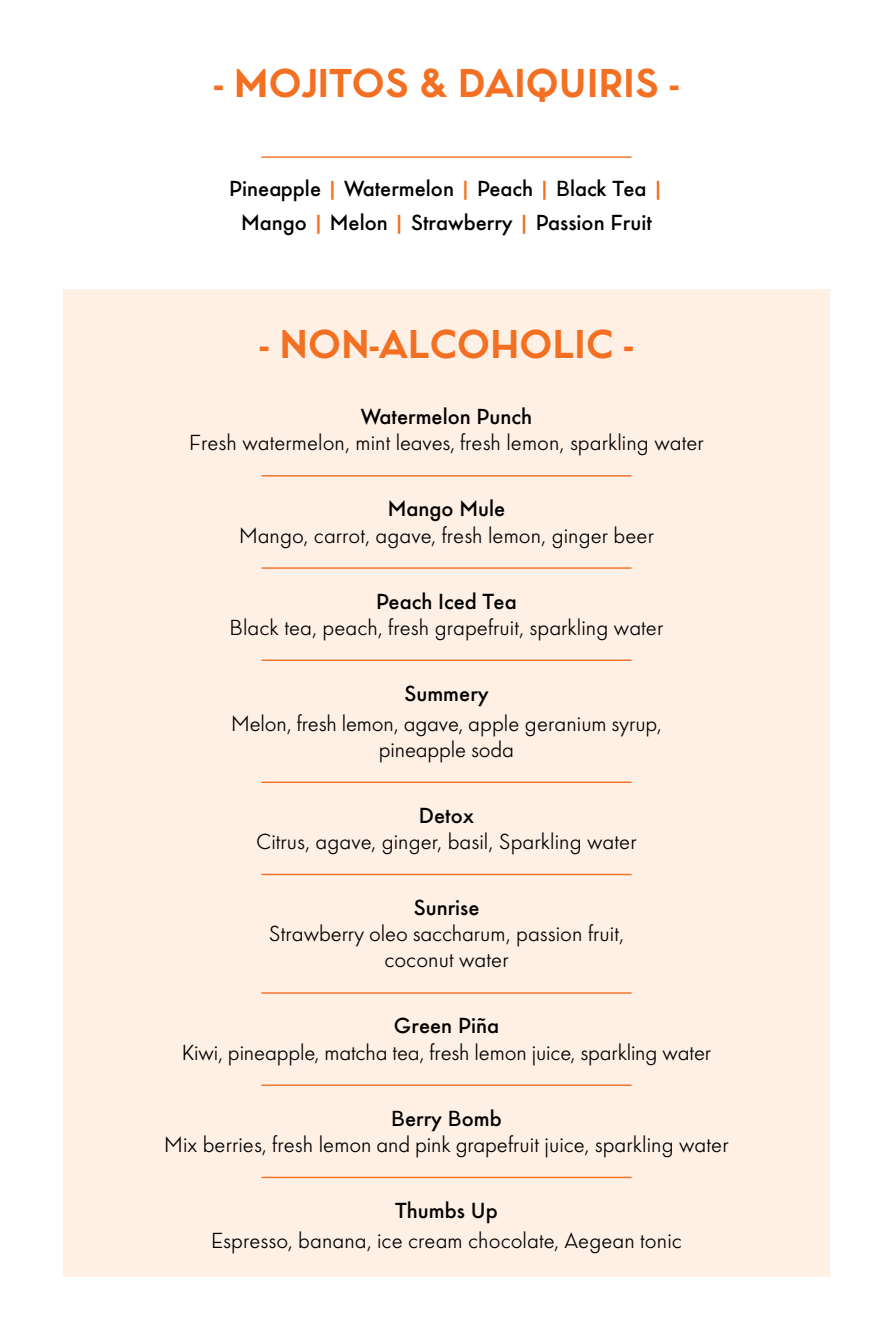
<style>
.page{position:relative;width:893px;height:1340px;background:#fff}
.page>*{position:absolute;margin:0;border:0;box-sizing:border-box;transform-origin:0 0}
.t1{font:600 42px "HGF";color:#f36f21}
.t2{font:300 22.75px/26.2px "HGF";color:#000;text-align:center}
.t3{font:500 22.75px/34.5px "HGF";color:#000;text-align:center}
.s1{color:#f36f21}
</style>
<div class="page">
<div style="left:63px;top:289px;width:767px;height:987px;background:#fff0e5"></div>
<hr style="left:261px;top:156px;width:370px;height:2px;background:#f36f21">
<hr style="left:261px;top:475px;width:370px;height:1px;background:#f36f21">
<hr style="left:261px;top:567px;width:370px;height:1px;background:#f36f21">
<hr style="left:261px;top:659px;width:370px;height:2px;background:#f36f21">
<hr style="left:261px;top:781px;width:370px;height:2px;background:#f36f21">
<hr style="left:261px;top:873px;width:370px;height:2px;background:#f36f21">
<hr style="left:261px;top:992px;width:370px;height:1px;background:#f36f21">
<hr style="left:261px;top:1084px;width:370px;height:1px;background:#f36f21">
<hr style="left:261px;top:1176px;width:370px;height:2px;background:#f36f21">
<h1 class="t1" style="left:214px;top:59px;width:466px">- MOJITOS &amp; DAIQUIRIS -</h1>
<p class="t3" style="left:229px;top:171px;width:436px">Pineapple <span class="s1">|</span> Watermelon <span class="s1">|</span> Peach <span class="s1">|</span> Black Tea <span class="s1">|<br></span>Mango <span class="s1">|</span> Melon <span class="s1">|</span> Strawberry <span class="s1">|</span> Passion Fruit</p>
<h1 class="t1" style="left:260px;top:320px;width:375px">- NON-ALCOHOLIC -</h1>
<p class="t3" style="left:361px;top:399px;width:173px">Watermelon Punch</p>
<p class="t2" style="left:189px;top:429px;width:516px">Fresh watermelon, mint leaves, fresh lemon, sparkling water</p>
<p class="t3" style="left:388px;top:491px;width:119px">Mango Mule</p>
<p class="t2" style="left:239px;top:522px;width:416px">Mango, carrot, agave, fresh lemon, ginger beer</p>
<p class="t3" style="left:376px;top:584px;width:142px">Peach Iced Tea</p>
<p class="t2" style="left:230px;top:614px;width:435px">Black tea, peach, fresh grapefruit, sparkling water</p>
<p class="t3" style="left:404px;top:676px;width:86px">Summery</p>
<p class="t2" style="left:231px;top:710px;width:432px">Melon, fresh lemon, agave, apple geranium syrup, pineapple soda</p>
<p class="t3" style="left:419px;top:798px;width:57px">Detox</p>
<p class="t2" style="left:256px;top:828px;width:382px">Citrus, agave, ginger, basil, Sparkling water</p>
<p class="t3" style="left:413px;top:890px;width:68px">Sunrise</p>
<p class="t2" style="left:269px;top:920px;width:357px">Strawberry oleo saccharum, passion fruit, coconut water</p>
<p class="t3" style="left:394px;top:1008px;width:107px">Green Piña</p>
<p class="t2" style="left:182px;top:1039px;width:531px">Kiwi, pineapple, matcha tea, fresh lemon juice, sparkling water</p>
<p class="t3" style="left:391px;top:1101px;width:112px">Berry Bomb</p>
<p class="t2" style="left:164px;top:1131px;width:566px">Mix berries, fresh lemon and pink grapefruit juice, sparkling water</p>
<p class="t3" style="left:395px;top:1193px;width:104px">Thumbs Up</p>
<p class="t2" style="left:211px;top:1226px;width:472px">Espresso, banana, ice cream chocolate, Aegean tonic</p>
</div>
